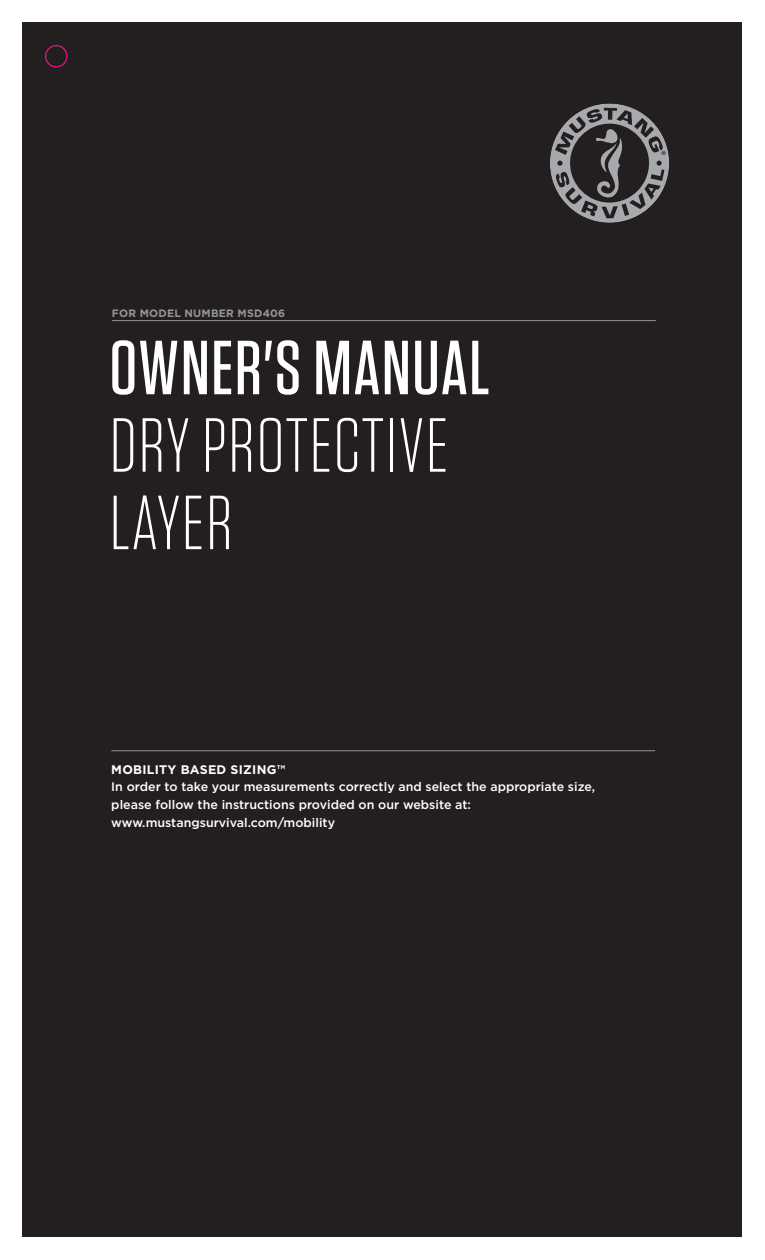
<style>
.page{position:relative;width:765px;height:1260px;background:#fff}
.page>*{position:absolute;margin:0;border:0;box-sizing:border-box;transform-origin:0 0}
.t1{font:300 76.5px "Tungsten";letter-spacing:.02em;color:#fff}
.t2{font:500 76.5px "Tungsten";letter-spacing:.02em;color:#fff}
.t3{font:500 12.5px/17.8px "Gotham";color:#fff}
.t4{font:700 10.75px "Gotham";letter-spacing:.02em;color:#939598}
.s1{font-weight:700}
</style>
<div class="page">
<div style="left:22px;top:22px;width:720px;height:1216px;background:#231f20"></div>
<hr style="left:112px;top:320px;width:544px;height:1px;background:#939598">
<hr style="left:111px;top:750px;width:544px;height:1px;background:#939598">
<svg style="left:550px;top:103px;width:119px;height:120px"></svg>
<div style="left:45px;top:45px;width:23px;height:23px;border:1px solid #e4197e;border-radius:50%"></div>
<p class="t4" style="left:112px;top:306px;width:175px">FOR MODEL NUMBER MSD406</p>
<p class="t2" style="left:110px;top:328px;width:382px">OWNER'S MANUAL</p>
<p class="t1" style="left:110px;top:406px;width:341px">DRY PROTECTIVE</p>
<p class="t1" style="left:110px;top:484px;width:125px">LAYER</p>
<p class="t3" style="left:111px;top:760px;width:485px"><span class="s1">MOBILITY BASED SIZING™<br></span>In order to take your measurements correctly and select the appropriate size, please follow the instructions provided on our website at: www.mustangsurvival.com/mobility</p>
</div>
